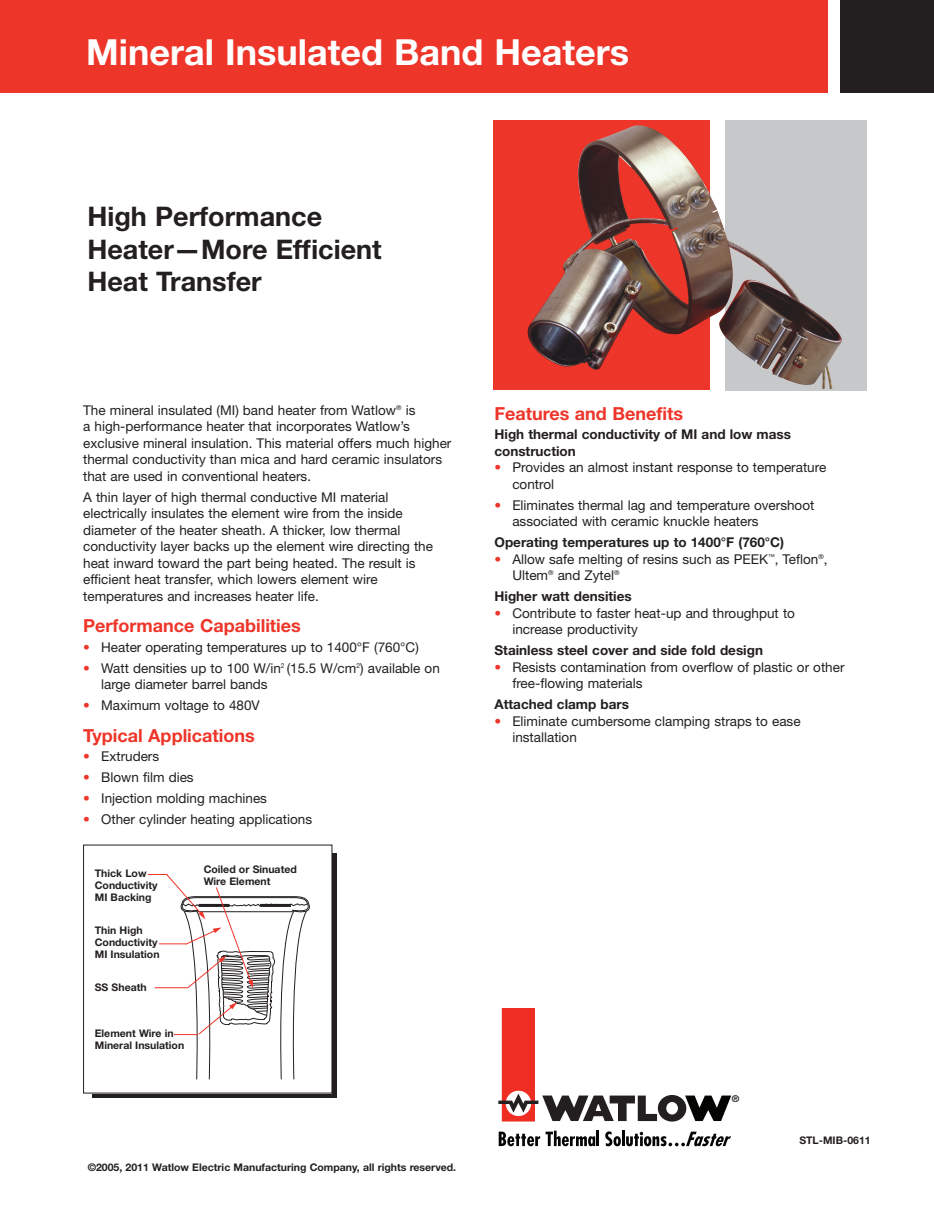
<style>
.page{position:relative;width:934px;height:1215px;background:#fff}
.page>*{position:absolute;margin:0;border:0;box-sizing:border-box;transform-origin:0 0}
.t1{font:700 36px "Helvetica Neue LT Std";color:#fff}
.t2{font:700 27px/32.4px "Helvetica Neue LT Std";color:#231f20}
.t3{font:700 18px "Helvetica Neue LT Std";color:#ee3529}
.t4{font:13.5px/16.5px "Helvetica Neue LT Std";color:#231f20}
.t5{font:700 13.5px/16.5px "Helvetica Neue LT Std";color:#231f20}
.t6{font:700 10.5px/12px "Helvetica Neue LT Std";color:#231f20}
.t7{font:700 9.45px "Helvetica Neue";color:#231f20}
.s1{color:#ee3529}
</style>
<div class="page">
<div style="left:725px;top:120px;width:141px;height:270px;background:#c7c8ca"></div>
<svg style="left:493px;top:120px;width:217px;height:270px;background:#bd483e"></svg>
<div style="left:0;top:0;width:827px;height:93px;background:#ee3529"></div>
<div style="left:841px;top:0;width:93px;height:93px;background:#231f20"></div>
<svg style="left:499px;top:1131px;width:96px;height:15px"></svg>
<hr style="left:596px;top:1131px;width:3px;height:15px;background:#040503">
<svg style="left:605px;top:1131px;width:126px;height:15px"></svg>
<div style="left:502px;top:1008px;width:32px;height:113px;background:#ee2e22"></div>
<div style="left:506px;top:1091px;width:25px;height:25px;background:#fff;border-radius:50%"></div>
<svg style="left:499px;top:1094px;width:232px;height:28px"></svg>
<img style="left:719px;top:247px;width:122px;height:142px">
<div style="left:92px;top:854px;width:245px;height:244px;background:#231f20"></div>
<div style="left:84px;top:845px;width:248px;height:248px;background:#fff"></div>
<svg style="left:148px;top:874px;width:162px;height:205px"></svg>
<h1 class="t1" style="left:86px;top:40px;width:544px">Mineral Insulated Band Heaters</h1>
<h2 class="t2" style="left:87px;top:203px;width:296px">High Performance<br>Heater—More Efficient<br>Heat Transfer</h2>
<p class="t4" style="left:83px;top:403px;width:370px">The mineral insulated (MI) band heater from Watlow<sup>®</sup> is<br>a high-performance heater that incorporates Watlow’s exclusive mineral insulation. This material offers much higher thermal conductivity than mica and hard ceramic insulators that are used in conventional heaters.</p>
<p class="t4" style="left:83px;top:490px;width:351px">A thin layer of high thermal conductive MI material electrically insulates the element wire from the inside diameter of the heater sheath. A thicker, low thermal conductivity layer backs up the element wire directing the heat inward toward the part being heated. The result is efficient heat transfer, which lowers element wire temperatures and increases heater life.</p>
<h3 class="t3" style="left:83px;top:620px;width:219px">Performance Capabilities</h3>
<p class="t4" style="left:83px;top:640px;width:337px"><span class="s1">•</span> Heater operating temperatures up to 1400°F (760°C)</p>
<p class="t4" style="left:101px;top:661px;width:340px;text-indent:-18px"><span class="s1">•</span> Watt densities up to 100 W/in<sup>2</sup> (15.5 W/cm<sup>2</sup>) available on large diameter barrel bands</p>
<p class="t4" style="left:83px;top:699px;width:178px"><span class="s1">•</span> Maximum voltage to 480V</p>
<h3 class="t3" style="left:83px;top:729px;width:173px">Typical Applications</h3>
<p class="t4" style="left:83px;top:750px;width:77px"><span class="s1">•</span> Extruders</p>
<p class="t4" style="left:83px;top:771px;width:112px"><span class="s1">•</span> Blown film dies</p>
<p class="t4" style="left:83px;top:792px;width:185px"><span class="s1">•</span> Injection molding machines</p>
<p class="t4" style="left:83px;top:813px;width:230px"><span class="s1">•</span> Other cylinder heating applications</p>
<p class="t6" style="left:95px;top:868px;width:64px">Thick Low<br>Conductivity<br>MI Backing</p>
<p class="t6" style="left:204px;top:864px;width:95px">Coiled or Sinuated<br>Wire Element</p>
<p class="t6" style="left:95px;top:925px;width:66px">Thin High<br>Conductivity<br>MI Insulation</p>
<p class="t6" style="left:95px;top:982px;width:53px">SS Sheath</p>
<p class="t6" style="left:95px;top:1028px;width:91px">Element Wire in<br>Mineral Insulation</p>
<p class="t6" style="left:88px;top:1162px;width:370px">©2005, 2011 Watlow Electric Manufacturing Company, all rights reserved.</p>
<h3 class="t3" style="left:494px;top:407px;width:190px">Features and Benefits</h3>
<p class="t5" style="left:494px;top:427px;width:298px">High thermal conductivity of MI and low mass construction</p>
<p class="t4" style="left:512px;top:460px;width:315px;text-indent:-18px"><span class="s1">•</span> Provides an almost instant response to temperature control</p>
<p class="t4" style="left:512px;top:498px;width:303px;text-indent:-18px"><span class="s1">•</span> Eliminates thermal lag and temperature overshoot associated with ceramic knuckle heaters</p>
<p class="t5" style="left:494px;top:535px;width:291px">Operating temperatures up to 1400°F (760°C)</p>
<p class="t4" style="left:512px;top:552px;width:317px;text-indent:-18px"><span class="s1">•</span> Allow safe melting of resins such as PEEK<sup>™</sup>, Teflon<sup>®</sup>,<br>Ultem<sup>®</sup> and Zytel<sup>®</sup></p>
<p class="t5" style="left:494px;top:589px;width:139px">Higher watt densities</p>
<p class="t4" style="left:512px;top:606px;width:284px;text-indent:-18px"><span class="s1">•</span> Contribute to faster heat-up and throughput to increase productivity</p>
<p class="t5" style="left:494px;top:643px;width:270px">Stainless steel cover and side fold design</p>
<p class="t4" style="left:512px;top:660px;width:334px;text-indent:-18px"><span class="s1">•</span> Resists contamination from overflow of plastic or other free-flowing materials</p>
<p class="t5" style="left:494px;top:697px;width:136px">Attached clamp bars</p>
<p class="t4" style="left:512px;top:714px;width:290px;text-indent:-18px"><span class="s1">•</span> Eliminate cumbersome clamping straps to ease installation</p>
<p class="t7" style="left:732px;top:1095px;width:9px">®</p>
<p class="t6" style="left:799px;top:1136px;width:73px">STL-MIB-0611</p>
</div>
